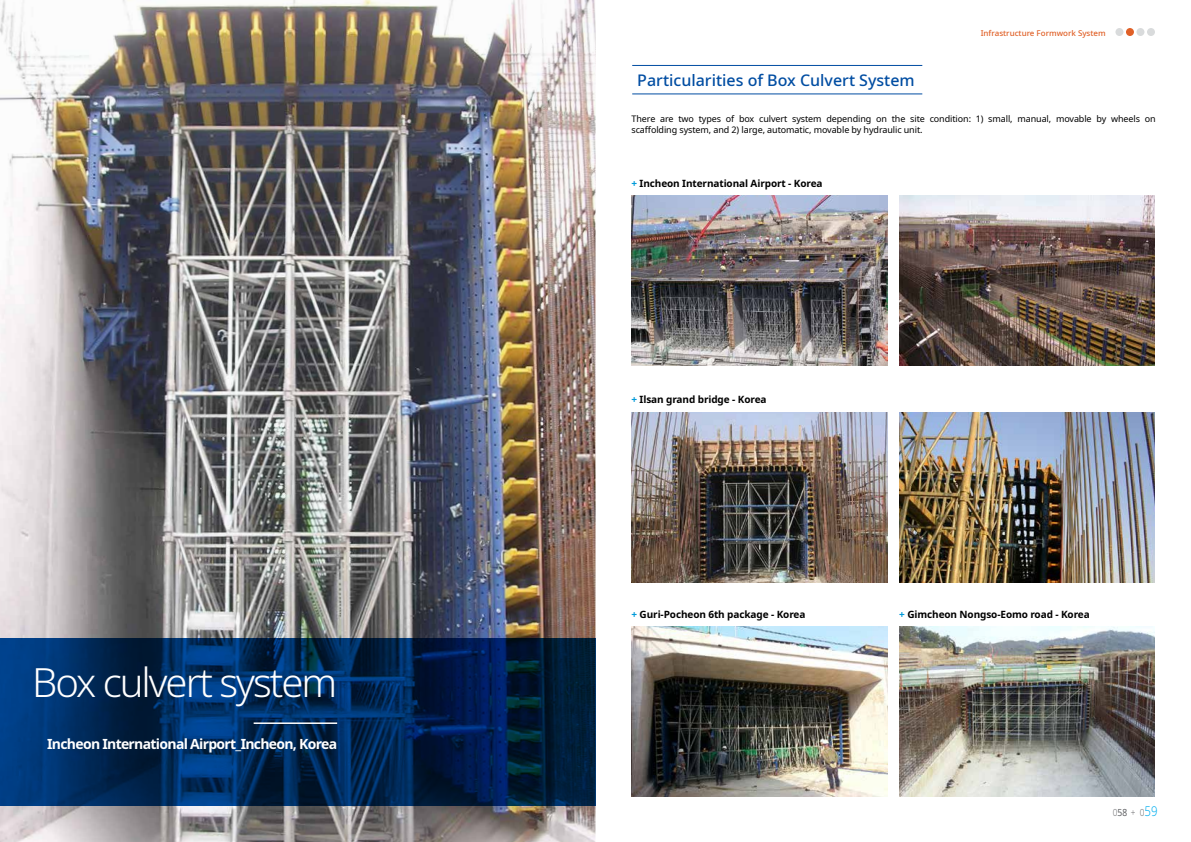
<style>
.page{position:relative;width:1191px;height:842px;background:#fff}
.page>*{position:absolute;margin:0;border:0;box-sizing:border-box;transform-origin:0 0}
.t1{font:300 40px "Noto Sans";letter-spacing:-.05em;color:#fff}
.t2{font:500 16px "Noto Sans";color:#014da2}
.t3{font:700 14px "Noto Sans";letter-spacing:-.05em;color:#fff}
.t4{font:700 10px "Noto Sans";letter-spacing:-.01em;color:#000}
.t5{font:300 9.8px "Noto Sans";color:#6d6e71;scale:.85 1}
.t6{font:9px/10.8px "Noto Sans";letter-spacing:-.01em;color:#000}
.t7{font:500 8px "Noto Sans";color:#e06027}
.s1{color:#009ad9}
.s2{font-size:13.4px;color:#00aeef}
</style>
<div class="page">
<div style="left:1126px;top:28px;width:8px;height:8px;background:#e06027;border-radius:50%"></div>
<div style="left:1136px;top:28px;width:8px;height:8px;background:#d9dbdc;border-radius:50%"></div>
<div style="left:1115px;top:28px;width:8px;height:8px;background:#d9dbdc;border-radius:50%"></div>
<div style="left:1147px;top:28px;width:8px;height:8px;background:#d9dbdc;border-radius:50%"></div>
<img style="left:0;top:0;width:595px;height:842px">
<svg style="left:0;top:639px;width:595px;height:167px"></svg>
<hr style="left:254px;top:722px;width:83px;height:2px;background:#fff">
<img style="left:631px;top:196px;width:256px;height:170px">
<img style="left:631px;top:412px;width:256px;height:170px">
<img style="left:631px;top:626px;width:256px;height:171px">
<img style="left:899px;top:412px;width:256px;height:170px">
<img style="left:899px;top:626px;width:256px;height:171px">
<img style="left:899px;top:196px;width:256px;height:170px">
<hr style="left:632px;top:65px;width:290px;height:1px;background:#014da2">
<hr style="left:632px;top:94px;width:290px;height:1px;background:#014da2">
<h1 class="t1" style="left:32px;top:654px;width:307px">Box culvert system</h1>
<h3 class="t3" style="left:47px;top:733px;width:291px">Incheon International Airport_Incheon, Korea</h3>
<p class="t7" style="left:980px;top:27px;width:126px">Infrastructure Formwork System</p>
<h2 class="t2" style="left:637px;top:69px;width:279px">Particularities of Box Culvert System</h2>
<p class="t6" style="left:631px;top:113px;width:525px">There are two types of box culvert system depending on the site condition: 1) small, manual, movable by wheels on scaffolding system, and 2) large, automatic, movable by hydraulic unit.</p>
<p class="t4" style="left:631px;top:176px;width:193px"><span class="s1">+</span> Incheon International Airport - Korea</p>
<p class="t4" style="left:631px;top:393px;width:136px"><span class="s1">+</span> Ilsan grand bridge - Korea</p>
<p class="t4" style="left:631px;top:607px;width:175px"><span class="s1">+</span> Guri-Pocheon 6th package - Korea</p>
<p class="t4" style="left:899px;top:607px;width:192px"><span class="s1">+</span> Gimcheon Nongso-Eomo road - Korea</p>
<p class="t5" style="left:1112px;top:805px;width:54px">058 + 0<span class="s2">59</span></p>
</div>
